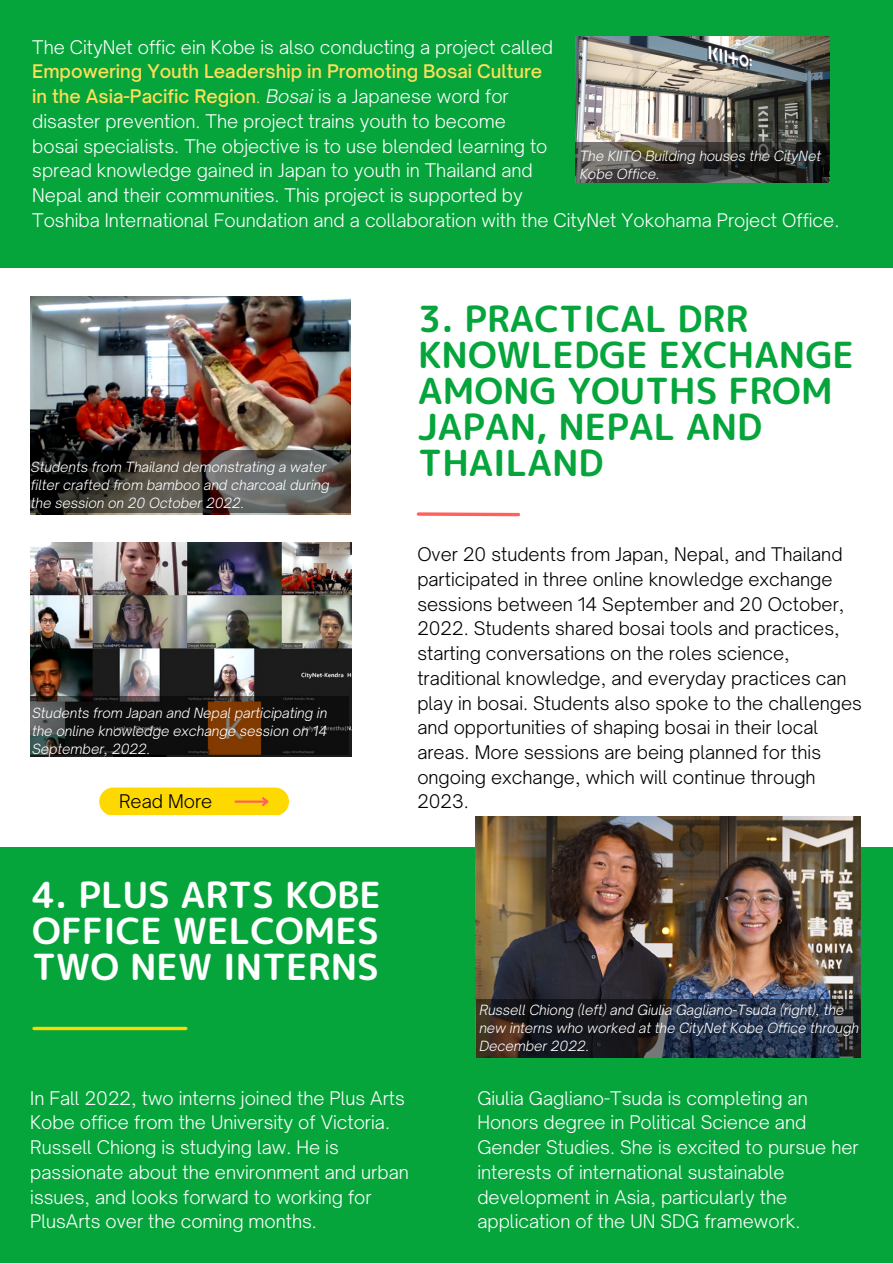
<style>
.page{position:relative;width:893px;height:1264px;background:#fff}
.page>*{position:absolute;margin:0;border:0;box-sizing:border-box;transform-origin:0 0}
.t1{font:36px/36px "rounded mplus 1 p bold";color:#05a53c}
.t2{font:36px/36px "rounded mplus 1 p bold";color:#fff;text-align:justify}
.t3{font:300 18px/24.8px "Open Sauce One";color:#fff}
.t4{font:300 18px/24.8px "Open Sauce One";color:#000}
.t5{font:italic 300 13.5px/18px "Open Sauce One";color:#fff}
.s1{font-weight:500;color:#ffde59}
.s2{color:#ffde59}
.s3{font-style:italic}
</style>
<div class="page">
<div style="left:0;top:846px;width:892px;height:416px;background:#05a53c"></div>
<svg style="left:34px;top:1026px;width:152px;height:4px"></svg>
<svg style="left:416px;top:512px;width:105px;height:5px"></svg>
<img style="left:30px;top:296px;width:321px;height:218px">
<svg style="left:99px;top:787px;width:190px;height:28px;background:#fed80e"></svg>
<img style="left:475px;top:816px;width:385px;height:183px">
<svg style="left:475px;top:999px;width:385px;height:58px;background:#262a35"></svg>
<img style="left:31px;top:542px;width:320px;height:214px">
<svg style="left:30px;top:696px;width:319px;height:59px;background:#291f16"></svg>
<svg style="left:30px;top:449px;width:321px;height:63px;background:#46423e"></svg>
<div style="left:0;top:0;width:892px;height:268px;background:#05a53c"></div>
<img style="left:575px;top:36px;width:254px;height:146px">
<svg style="left:575px;top:142px;width:253px;height:40px;background:#3c3b38"></svg>
<p class="t3" style="left:32px;top:34px;width:522px">The CityNet offic ein Kobe is also conducting a project called</p>
<p class="t3" style="left:32px;top:59px;width:808px"><span class="s1">Empowering Youth Leadership in Promoting Bosai Culture<br>in the Asia-Pacific Region</span><span class="s2">.</span> <span class="s3">Bosai</span> is a Japanese word for<br>disaster prevention. The project trains youth to become<br>bosai specialists. The objective is to use blended learning to<br>spread knowledge gained in Japan to youth in Thailand and<br>Nepal and their communities. This project is supported by<br>Toshiba International Foundation and a collaboration with the CityNet Yokohama Project Office.</p>
<p class="t5" style="left:579px;top:147px;width:243px">The KIITO Building houses the CityNet<br>Kobe Office.</p>
<p class="t5" style="left:31px;top:458px;width:300px">Students from Thailand demonstrating a water filter crafted from bamboo and charcoal during the session on 20 October 2022.</p>
<p class="t5" style="left:32px;top:704px;width:297px;text-align:justify">Students from Japan and Nepal participating in the online knowledge exchange session on 14<br>September, 2022.</p>
<p class="t4" style="left:119px;top:789px;width:95px">Read More</p>
<h1 class="t2" style="left:32px;top:876px;width:350px">4. PLUS ARTS KOBE OFFICE WELCOMES TWO NEW INTERNS</h1>
<h1 class="t1" style="left:418px;top:301px;width:437px">3. PRACTICAL DRR<br>KNOWLEDGE EXCHANGE<br>AMONG YOUTHS FROM<br>JAPAN, NEPAL AND<br>THAILAND</h1>
<p class="t4" style="left:417px;top:542px;width:446px">Over 20 students from Japan, Nepal, and Thailand participated in three online knowledge exchange sessions between 14 September and 20 October, 2022. Students shared bosai tools and practices, starting conversations on the roles science, traditional knowledge, and everyday practices can play in bosai. Students also spoke to the challenges and opportunities of shaping bosai in their local areas. More sessions are being planned for this ongoing exchange, which will continue through 2023.</p>
<p class="t5" style="left:479px;top:1000px;width:381px">Russell Chiong (left) and Giulia Gagliano-Tsuda (right), the new interns who worked at the CityNet Kobe Office through<br>December 2022.</p>
<p class="t3" style="left:30px;top:1085px;width:380px">In Fall 2022, two interns joined the Plus Arts Kobe office from the University of Victoria.<br>Russell Chiong is studying law. He is passionate about the environment and urban issues, and looks forward to working for PlusArts over the coming months.</p>
<p class="t3" style="left:477px;top:1085px;width:383px">Giulia Gagliano-Tsuda is completing an Honors degree in Political Science and Gender Studies. She is excited to pursue her interests of international sustainable development in Asia, particularly the application of the UN SDG framework.</p>
</div>
